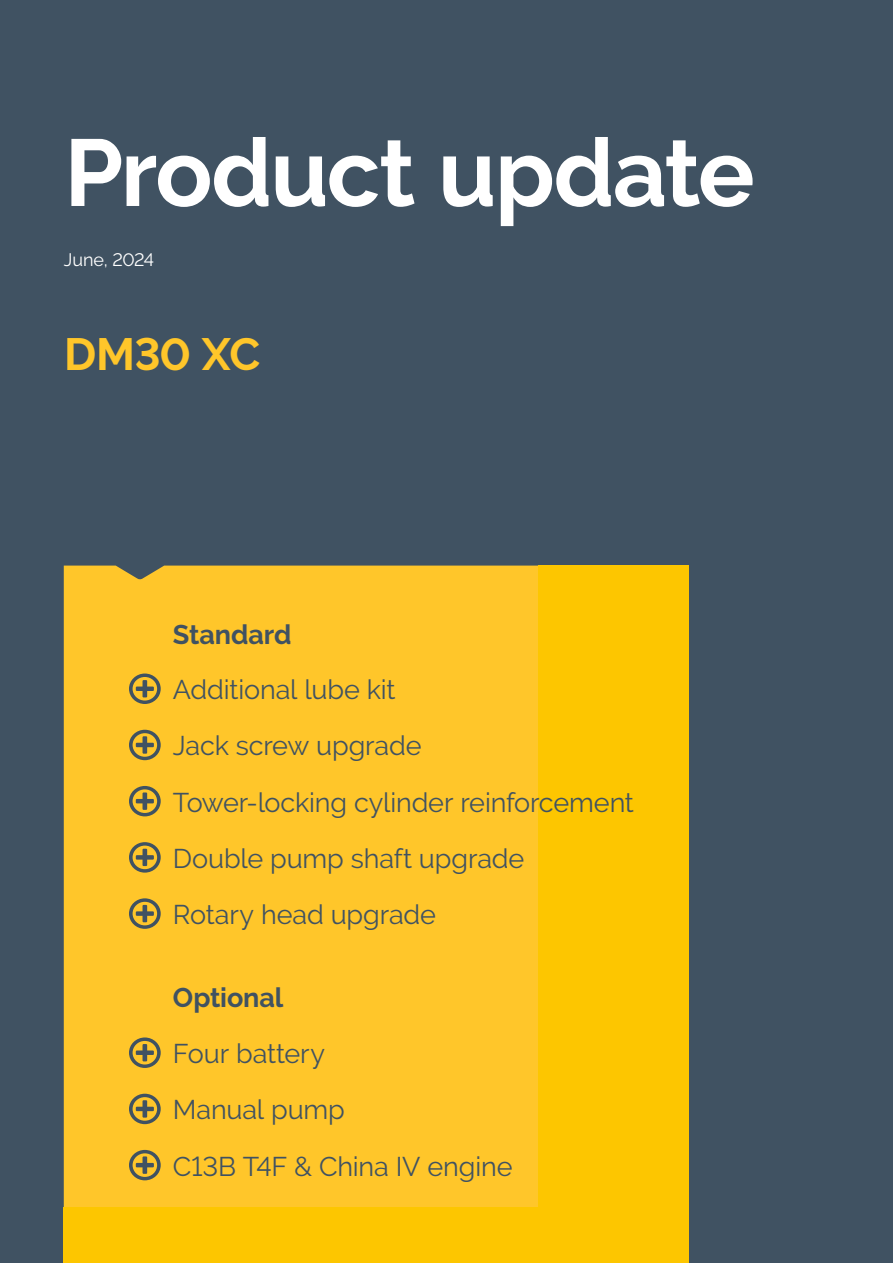
<style>
.page{position:relative;width:893px;height:1263px;background:#405262}
.page>*{position:absolute;margin:0;border:0;box-sizing:border-box;transform-origin:0 0}
.t1{font:700 94.5px "Raleway";letter-spacing:-.02em;color:#fff}
.t2{font:700 45px "Raleway";letter-spacing:-.02em;color:#ffc62a}
.t3{font:27px/56.2px "Raleway";letter-spacing:-.005em;color:#405262}
.t4{font:700 27px "Raleway";letter-spacing:-.005em;color:#405262}
.t5{font:18px "Raleway";letter-spacing:-.005em;color:#fff}
</style>
<div class="page">
<div style="left:64px;top:566px;width:474px;height:641px;background:#ffc62a"></div>
<div style="left:538px;top:566px;width:151px;height:669px;background:#fdc600"></div>
<div style="left:64px;top:1207px;width:625px;height:56px;background:#fdc600"></div>
<svg style="left:129px;top:673px;width:32px;height:31px"></svg>
<svg style="left:129px;top:730px;width:32px;height:30px"></svg>
<svg style="left:129px;top:786px;width:32px;height:30px"></svg>
<svg style="left:129px;top:842px;width:32px;height:31px"></svg>
<svg style="left:129px;top:898px;width:32px;height:31px"></svg>
<svg style="left:129px;top:1037px;width:32px;height:31px"></svg>
<svg style="left:129px;top:1094px;width:32px;height:30px"></svg>
<svg style="left:129px;top:1150px;width:32px;height:30px"></svg>
<h1 class="t1" style="left:64px;top:119px;width:692px">Product update</h1>
<p class="t5" style="left:64px;top:249px;width:92px">June, 2024</p>
<h2 class="t2" style="left:64px;top:328px;width:198px">DM30 XC</h2>
<p class="t4" style="left:173px;top:619px;width:120px">Standard</p>
<p class="t3" style="left:173px;top:661px;width:463px">Additional lube kit<br>Jack screw upgrade<br>Tower-locking cylinder reinforcement<br>Double pump shaft upgrade<br>Rotary head upgrade</p>
<p class="t4" style="left:173px;top:982px;width:112px">Optional</p>
<p class="t3" style="left:173px;top:1025px;width:341px">Four battery<br>Manual pump<br>C13B T4F &amp; China IV engine</p>
</div>
